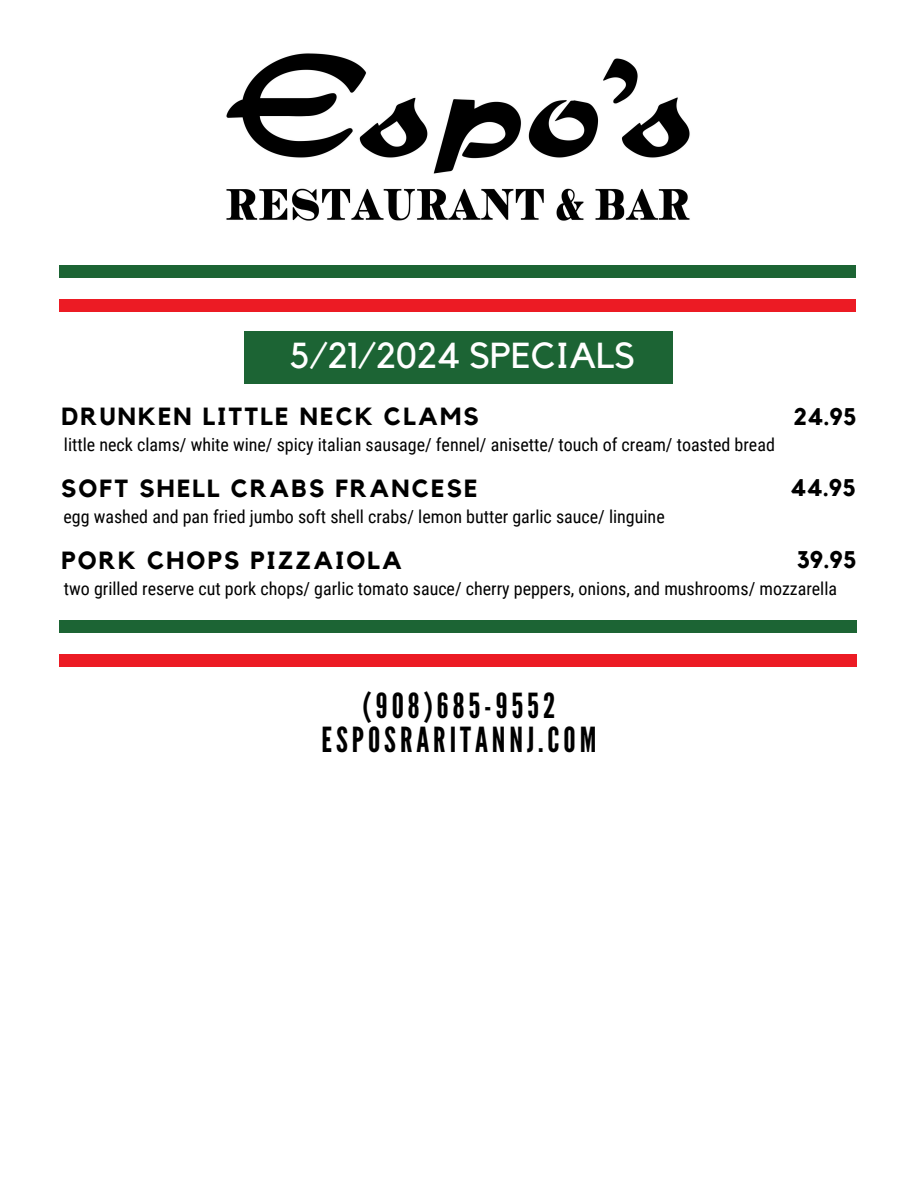
<style>
.page{position:relative;width:918px;height:1188px;background:#fff}
.page>*{position:absolute;margin:0;border:0;box-sizing:border-box;transform-origin:0 0}
.t1{font:36px "Kollektif";color:#fff}
.t2{font:34.5px/33.8px "League Gothic";letter-spacing:.115em;color:#000;text-align:center}
.t3{font:700 24.75px "Kollektif";letter-spacing:.09em;color:#000}
.t4{font:700 24px "Kollektif";color:#000}
.t5{font:18px "Roboto Condensed";color:#000}
</style>
<div class="page">
<div style="left:60px;top:299px;width:796px;height:13px;background:#ec1b24"></div>
<div style="left:60px;top:265px;width:796px;height:12px;background:#1c6434"></div>
<div style="left:244px;top:332px;width:428px;height:52px;background:#1c6434"></div>
<img style="left:226px;top:53px;width:464px;height:168px">
<div style="left:60px;top:655px;width:797px;height:12px;background:#ec1b24"></div>
<div style="left:60px;top:620px;width:797px;height:13px;background:#1c6434"></div>
<h1 class="t1" style="left:290px;top:339px;width:347px">5/21/2024 SPECIALS</h1>
<h2 class="t3" style="left:62px;top:405px;width:419px">DRUNKEN LITTLE NECK CLAMS</h2>
<p class="t4" style="left:794px;top:405px;width:64px">24.95</p>
<h2 class="t5" style="left:64px;top:434px;width:712px">little neck clams/ white wine/ spicy italian sausage/ fennel/ anisette/ touch of cream/ toasted bread</h2>
<h2 class="t3" style="left:61px;top:477px;width:418px">SOFT SHELL CRABS FRANCESE</h2>
<p class="t4" style="left:790px;top:477px;width:67px">44.95</p>
<h1 class="t5" style="left:63px;top:506px;width:603px">egg washed and pan fried jumbo soft shell crabs/ lemon butter garlic sauce/ linguine</h1>
<h2 class="t3" style="left:62px;top:549px;width:342px">PORK CHOPS PIZZAIOLA</h2>
<p class="t4" style="left:797px;top:549px;width:61px">39.95</p>
<h2 class="t5" style="left:64px;top:578px;width:775px">two grilled reserve cut pork chops/ garlic tomato sauce/ cherry peppers, onions, and mushrooms/ mozzarella</h2>
<h2 class="t2" style="left:322px;top:689px;width:276px">(908)685-9552<br>ESPOSRARITANNJ.COM</h2>
</div>
